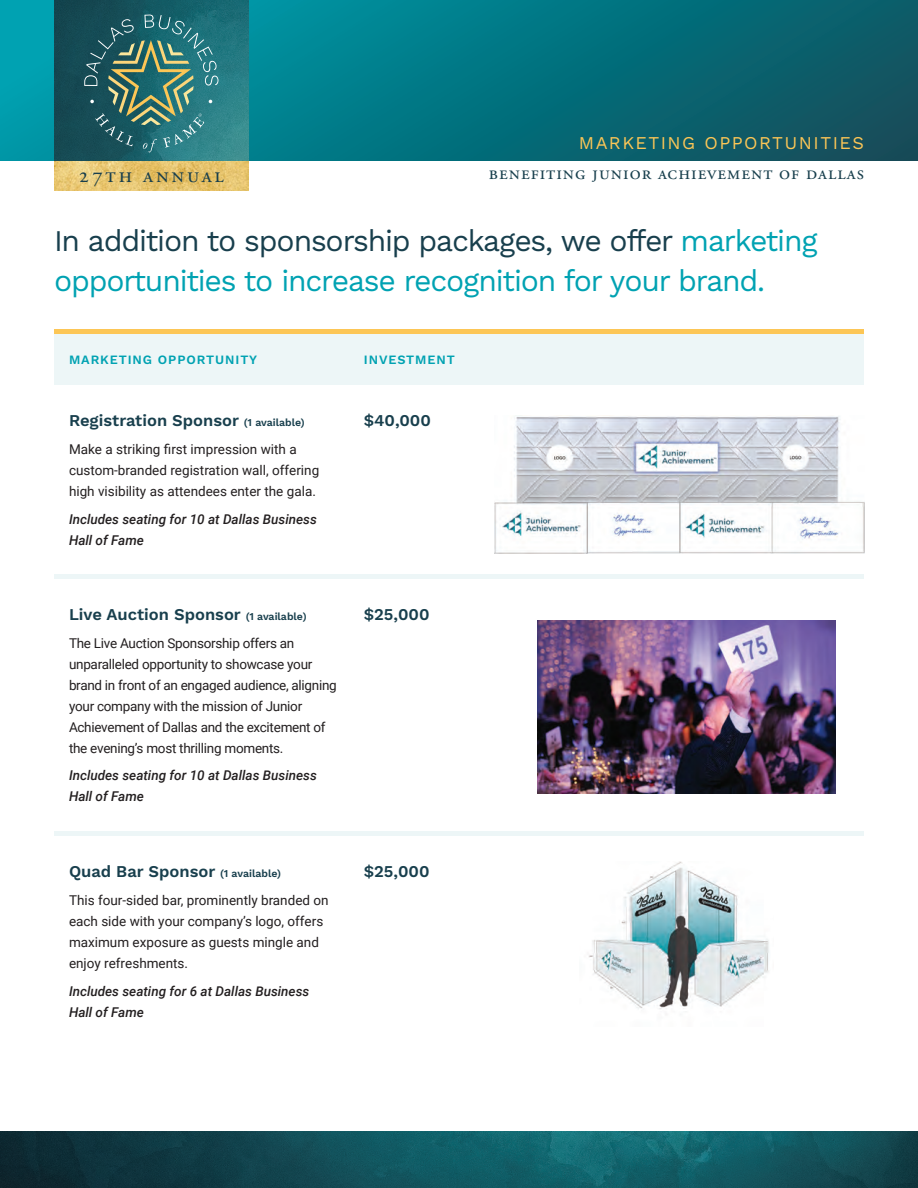
<style>
.page{position:relative;width:918px;height:1188px;background:#fff}
.page>*{position:absolute;margin:0;border:0;box-sizing:border-box;transform-origin:0 0}
.t1{font:30px/40.3px "Work Sans";letter-spacing:-.04em;color:#00a2b2}
.t2{font:22.05px "Adobe Garamond Pro";letter-spacing:.125em;color:#183f4d}
.t3{font:19.5px "Adobe Garamond Pro";letter-spacing:.05em;color:#183f4d}
.t4{font:18px "Work Sans";letter-spacing:.08em;color:#fcc656}
.t5{font:600 16.5px "Work Sans";color:#183f4d}
.t6{font:13.5px/21px "Roboto";color:#231f20}
.t7{font:13.5px/21px "Roboto";letter-spacing:-.02em;color:#231f20}
.t8{font:italic 500 13.5px/21px "Roboto";color:#231f20}
.t9{font:600 12.75px "Work Sans";letter-spacing:.07em;color:#00a2b2}
.s1{color:#183f4d}
.s2{font-size:10.5px}
</style>
<div class="page">
<svg style="left:0;top:0;width:918px;height:161px;background:#05717e"></svg>
<img style="left:54px;top:161px;width:194px;height:29px">
<svg style="left:54px;top:0;width:194px;height:161px;background:#1e626a"></svg>
<img style="left:0;top:1132px;width:918px;height:56px">
<svg style="left:84px;top:14px;width:134px;height:138px;background:#397371"></svg>
<div style="left:54px;top:329px;width:810px;height:5px;background:#fcc656"></div>
<div style="left:54px;top:574px;width:810px;height:5px;background:#edf6f7"></div>
<hr style="left:54px;top:832px;width:810px;height:4px;background:#edf6f7">
<div style="left:54px;top:334px;width:810px;height:50px;background:#edf6f7"></div>
<img style="left:495px;top:415px;width:369px;height:139px">
<img style="left:589px;top:861px;width:180px;height:148px">
<img style="left:538px;top:621px;width:298px;height:172px">
<h2 class="t2" style="left:79px;top:161px;width:147px">27th annual</h2>
<h3 class="t4" style="left:579px;top:132px;width:287px">MARKETING OPPORTUNITIES</h3>
<h3 class="t3" style="left:489px;top:162px;width:377px">benefiting junior achievement of dallas</h3>
<h1 class="t1" style="left:54px;top:222px;width:765px"><span class="s1">In addition to sponsorship packages, we offer</span> marketing opportunities to increase recognition for your brand.</h1>
<p class="t9" style="left:69px;top:352px;width:190px">MARKETING OPPORTUNITY</p>
<p class="t9" style="left:364px;top:352px;width:93px">INVESTMENT</p>
<p class="t5" style="left:69px;top:411px;width:237px">Registration Sponsor <span class="s2">(1 available)</span></p>
<p class="t6" style="left:69px;top:438px;width:252px">Make a striking first impression with a custom-branded registration wall, offering high visibility as attendees enter the gala.</p>
<p class="t8" style="left:69px;top:508px;width:249px">Includes seating for 10 at Dallas Business<br>Hall of Fame</p>
<p class="t5" style="left:69px;top:605px;width:239px">Live Auction Sponsor <span class="s2">(1 available)</span></p>
<p class="t7" style="left:69px;top:632px;width:269px">The Live Auction Sponsorship offers an unparalleled opportunity to showcase your brand in front of an engaged audience, aligning your company with the mission of Junior Achievement of Dallas and the excitement of the evening’s most thrilling moments.</p>
<p class="t8" style="left:69px;top:765px;width:249px">Includes seating for 10 at Dallas Business<br>Hall of Fame</p>
<p class="t5" style="left:69px;top:862px;width:214px">Quad Bar Sponsor <span class="s2">(1 available)</span></p>
<p class="t6" style="left:69px;top:889px;width:261px">This four-sided bar, prominently branded on each side with your company’s logo, offers maximum exposure as guests mingle and enjoy refreshments.</p>
<p class="t8" style="left:69px;top:980px;width:242px">Includes seating for 6 at Dallas Business<br>Hall of Fame</p>
<p class="t5" style="left:364px;top:411px;width:69px">$40,000</p>
<p class="t5" style="left:364px;top:605px;width:67px">$25,000</p>
<p class="t5" style="left:364px;top:862px;width:67px">$25,000</p>
</div>
